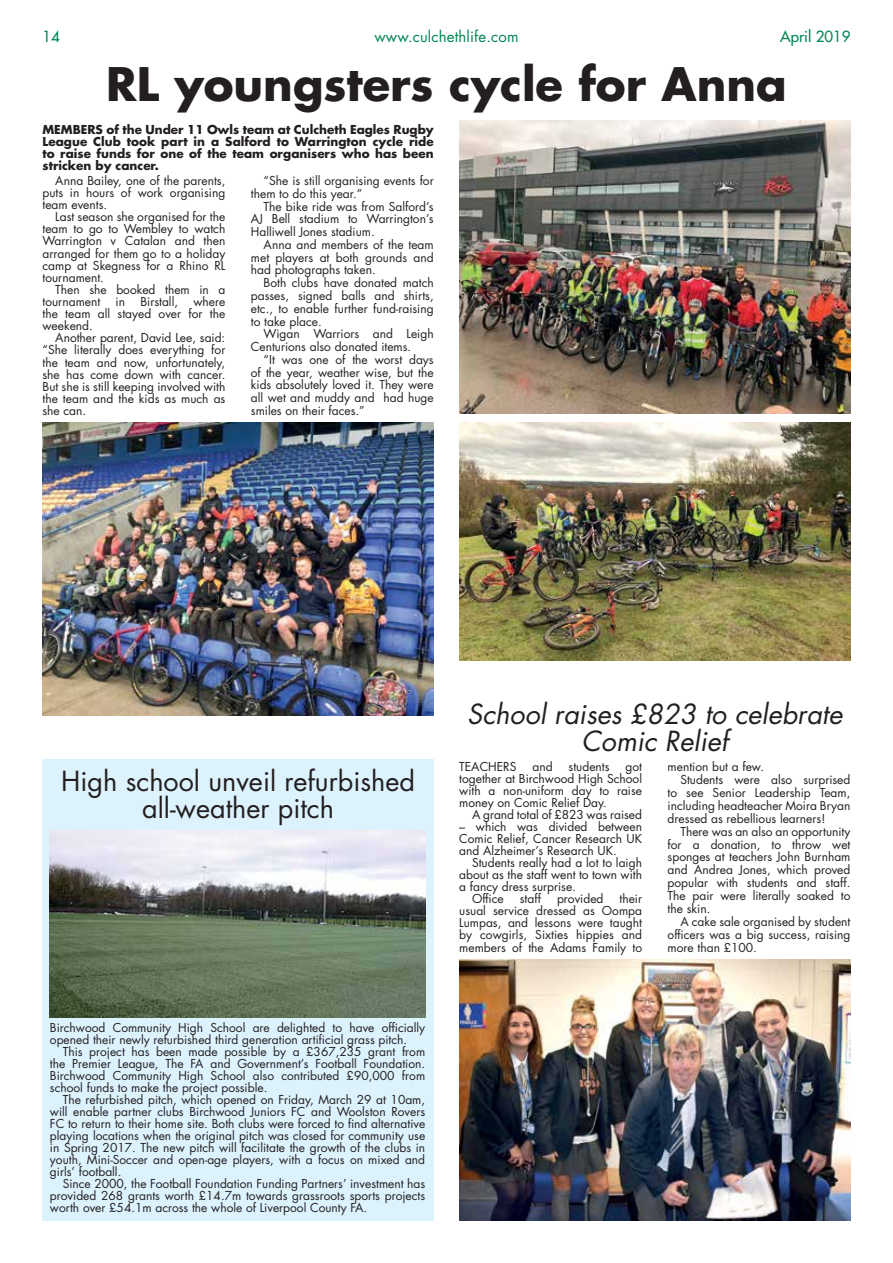
<style>
.page{position:relative;width:893px;height:1263px;background:#fff}
.page>*{position:absolute;margin:0;border:0;box-sizing:border-box;transform-origin:0 0}
.t1{font:700 45px "Futura Std";color:#231f20}
.t2{font:27px/27px "Futura Std";color:#231f20;text-align:center}
.t3{font:italic 27px/27px "Futura Std";color:#231f20;text-align:center}
.t4{font:15px "Futura Std";letter-spacing:.01em;color:#008752}
.t5{font:500 15px "Futura Std";color:#008752}
.t6{font:12px/12px "Futura Std";color:#231f20;text-align:justify}
.t7{font:700 12px/12px "Futura Std";color:#231f20;text-align:justify}
</style>
<div class="page">
<div style="left:43px;top:759px;width:391px;height:461px;background:#dcf2fd"></div>
<img style="left:50px;top:830px;width:375px;height:187px">
<img style="left:43px;top:422px;width:391px;height:294px">
<img style="left:459px;top:422px;width:391px;height:238px">
<img style="left:459px;top:120px;width:391px;height:294px">
<img style="left:459px;top:959px;width:391px;height:261px">
<p class="t5" style="left:43px;top:27px;width:19px">14</p>
<p class="t4" style="left:374px;top:27px;width:146px">www.culchethlife.com</p>
<p class="t5" style="left:780px;top:27px;width:72px">April 2019</p>
<p class="t1" style="left:106px;top:54px;width:682px">RL youngsters cycle for Anna</p>
<p class="t7" style="left:43px;top:124px;width:393px">MEMBERS of the Under 11 Owls team at Culcheth Eagles Rugby League Club took part in a Salford to Warrington cycle ride to raise funds for one of the team organisers who has been stricken by cancer.</p>
<p class="t6" style="left:43px;top:175px;width:184px;text-indent:13px">Anna Bailey, one of the parents, puts in hours of work organising team events.</p>
<p class="t6" style="left:43px;top:211px;width:184px;text-indent:13px">Last season she organised for the team to go to Wembley to watch Warrington v Catalan and then arranged for them go to a holiday camp at Skegness for a Rhino RL tournament.</p>
<p class="t6" style="left:43px;top:284px;width:184px;text-indent:13px">Then she booked them in a tournament</p>
<p class="t6" style="left:251px;top:174px;width:184px;line-height:12.8px;text-indent:13px">“She is still organising events for them to do this year.”</p>
<p class="t6" style="left:251px;top:200px;width:184px;line-height:12.8px;text-indent:13px">The bike ride was from Salford’s AJ Bell stadium to Warrington’s Halliwell Jones stadium.</p>
<p class="t6" style="left:251px;top:238px;width:184px;line-height:12.8px;text-indent:13px">Anna and members of the team met players at both grounds and had photographs taken.</p>
<p class="t6" style="left:251px;top:277px;width:184px;line-height:12.8px;text-indent:13px">Both clubs have donated match passes, signed balls and shirts, etc., to enable further fund-raising to take place.</p>
<p class="t6" style="left:251px;top:328px;width:184px;line-height:12.8px;text-indent:13px">Wigan Warriors and Leigh<br>Centurions also donated items.</p>
<p class="t6" style="left:251px;top:353px;width:184px;line-height:12.8px;text-indent:13px">“It was one of the worst days of the year, weather wise, but the kids absolutely loved it. They were all wet and muddy and had huge smiles on their faces.”</p>
<p class="t6" style="left:43px;top:296px;width:184px;text-indent:151px">where the team all stayed over for the weekend.</p>
<p class="t6" style="left:43px;top:332px;width:184px;text-indent:13px">Another parent, David Lee, said: “She literally does everything for the team and now, unfortunately, she has come down with cancer.<br>But she is still keeping involved with the team and the kids as much as she can.</p>
<p class="t6" style="left:116px;top:296px;width:11px">in</p>
<p class="t6" style="left:140px;top:296px;width:39px">Birstall,</p>
<p class="t2" style="left:61px;top:768px;width:355px">High school unveil refurbished all-weather pitch</p>
<p class="t6" style="left:50px;top:1022px;width:377px">Birchwood Community High School are delighted to have officially opened their newly refurbished third generation artificial grass pitch.</p>
<p class="t6" style="left:50px;top:1046px;width:377px;text-indent:13px">This project has been made possible by a £367,235 grant from the Premier League, The FA and Government’s Football Foundation.<br>Birchwood Community High School also contributed £90,000 from school funds to make the project possible.</p>
<p class="t6" style="left:50px;top:1094px;width:377px;text-indent:13px">The refurbished pitch, which opened on Friday, March 29 at 10am, will enable partner clubs Birchwood Juniors FC and Woolston Rovers FC to return to their home site. Both clubs were forced to find alternative playing locations when the original pitch was closed for community use in Spring 2017. The new pitch will facilitate the growth of the clubs in youth, Mini-Soccer and open-age players, with a focus on mixed and girls’ football.</p>
<p class="t6" style="left:50px;top:1178px;width:377px;text-indent:13px">Since 2000, the Football Foundation Funding Partners’ investment has provided 268 grants worth £14.7m towards grassroots sports projects worth over £54.1m across the whole of Liverpool County FA.</p>
<p class="t3" style="left:467px;top:701px;width:377px">School raises £823 to celebrate<br>Comic Relief</p>
<p class="t6" style="left:459px;top:761px;width:59px">TEACHERS</p>
<p class="t6" style="left:532px;top:761px;width:22px">and</p>
<p class="t6" style="left:569px;top:761px;width:42px">students</p>
<p class="t6" style="left:459px;top:761px;width:184px;text-indent:166px">got together at Birchwood High School with a non-uniform day to raise money on Comic Relief Day.</p>
<p class="t6" style="left:472px;top:809px;width:172px">A grand total of £823 was raised</p>
<p class="t6" style="left:459px;top:821px;width:184px">– which was divided between Comic Relief, Cancer Research UK and Alzheimer’s Research UK.</p>
<p class="t6" style="left:459px;top:857px;width:184px;text-indent:13px">Students really had a lot to laigh about as the staff went to town with a fancy dress surprise.</p>
<p class="t6" style="left:472px;top:893px;width:33px">Office</p>
<p class="t6" style="left:520px;top:893px;width:23px">staff</p>
<p class="t6" style="left:557px;top:893px;width:48px">provided</p>
<p class="t6" style="left:459px;top:893px;width:184px;text-indent:160px">their usual service dressed as Oompa Lumpas, and lessons were taught by cowgirls, Sixties hippies and members of the Adams Family to</p>
<p class="t6" style="left:668px;top:761px;width:98px">mention but a few.</p>
<p class="t6" style="left:668px;top:773px;width:184px;line-height:12.9px;text-indent:13px">Students were also surprised to see Senior Leadership Team, including headteacher Moira Bryan dressed as rebellious learners!</p>
<p class="t6" style="left:668px;top:825px;width:184px;line-height:12.9px;text-indent:13px">There was an also an opportunity for a donation, to throw wet sponges at teachers John Burnham and Andrea Jones, which proved popular with students and staff.<br>The pair were literally soaked to the skin.</p>
<p class="t6" style="left:668px;top:915px;width:184px;line-height:12.9px;text-indent:13px">A cake sale organised by student officers was a big success, raising more than £100.</p>
</div>
